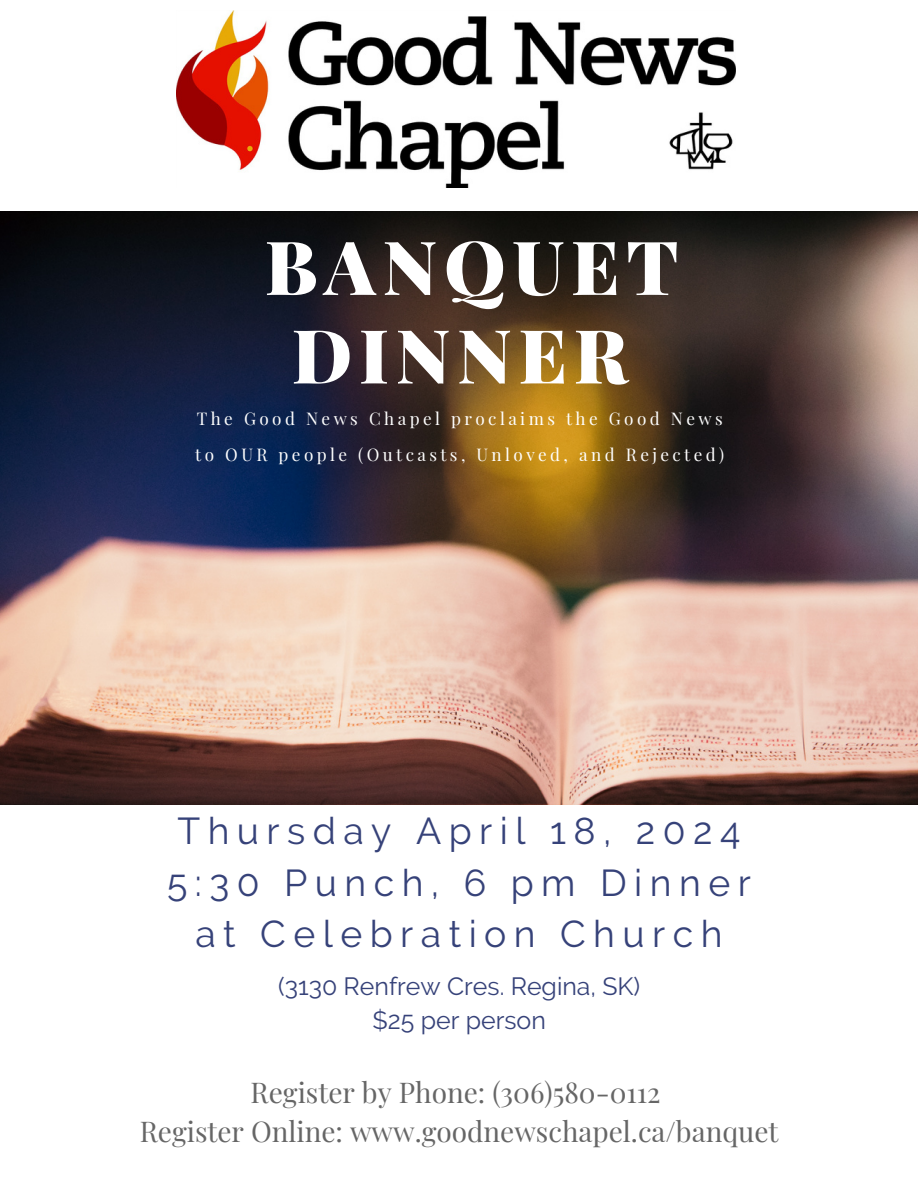
<style>
.page{position:relative;width:918px;height:1188px;background:#fff}
.page>*{position:absolute;margin:0;border:0;box-sizing:border-box;transform-origin:0 0}
.t1{font:900 74.7px "Playfair Display";letter-spacing:.09em;color:#fff}
.t2{font:37.35px/51.8px "Raleway";letter-spacing:.2em;color:#364279;text-align:center}
.t3{font:28.05px/38.2px "Playfair Display";color:#666;text-align:center}
.t4{font:24.9px/33.8px "Raleway";color:#364279;text-align:center}
.t5{font:17.1px "Playfair Display";letter-spacing:.2em;color:#fff}
</style>
<div class="page">
<img style="left:0;top:212px;width:918px;height:593px">
<img style="left:177px;top:11px;width:559px;height:176px">
<p class="t1" style="left:265px;top:214px;width:415px">BANQUET</p>
<p class="t1" style="left:292px;top:303px;width:337px">DINNER</p>
<h1 class="t5" style="left:197px;top:406px;width:527px">The Good News Chapel proclaims the Good News</h1>
<p class="t5" style="left:195px;top:442px;width:530px">to OUR people (Outcasts, Unloved, and Rejected)</p>
<h1 class="t2" style="left:167px;top:805px;width:585px">Thursday April 18, 2024<br>5:30 Punch, 6 pm Dinner at Celebration Church</h1>
<h2 class="t4" style="left:278px;top:970px;width:364px">(3130 Renfrew Cres. Regina, SK) $25 per person</h2>
<p class="t3" style="left:140px;top:1073px;width:640px">Register by Phone: (306)580-0112<br>Register Online: www.goodnewschapel.ca/banquet</p>
</div>
